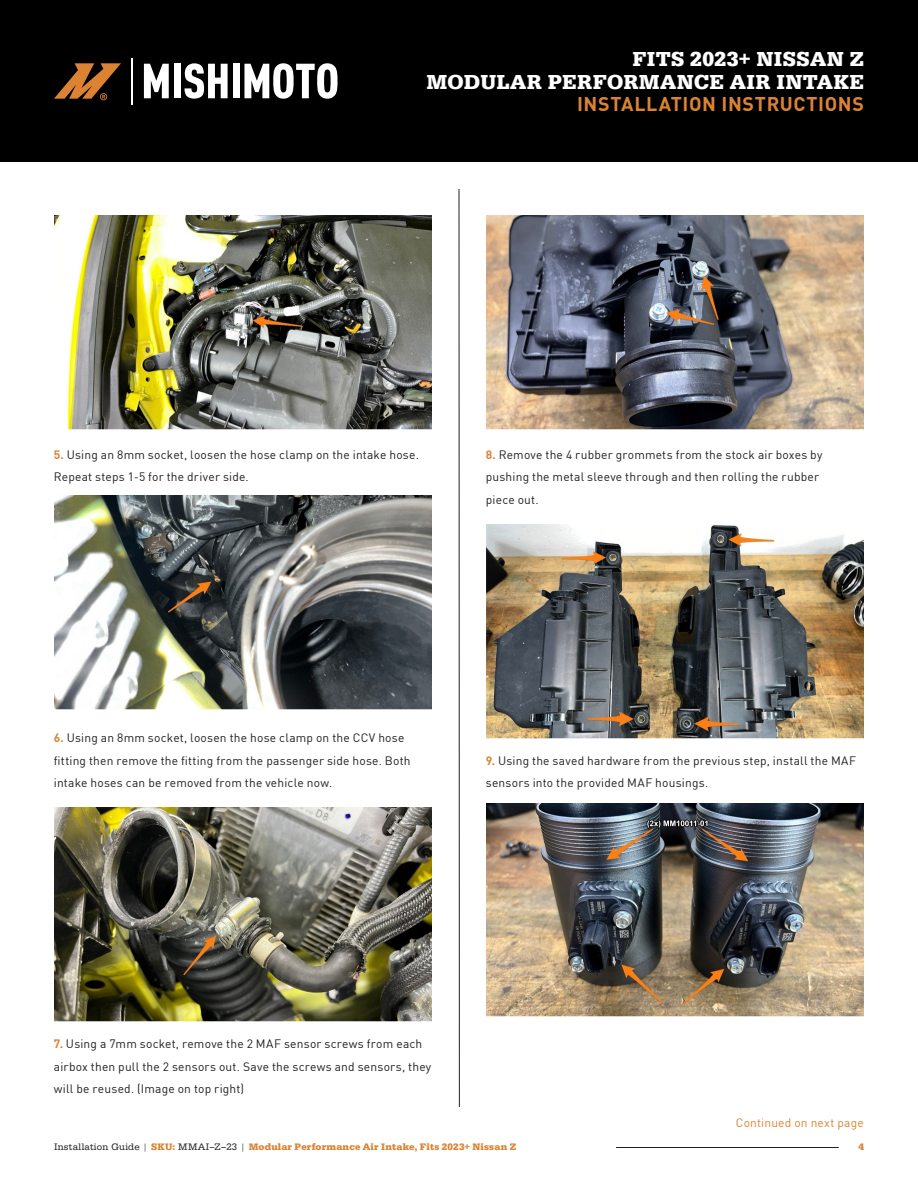
<style>
.page{position:relative;width:918px;height:1188px;background:#fff}
.page>*{position:absolute;margin:0;border:0;box-sizing:border-box;transform-origin:0 0}
.t1{font:700 21px/23.1px "Egyptienne URW";letter-spacing:.015em;color:#fff;text-align:right}
.t2{font:700 19.5px "DINOT";letter-spacing:.03em;color:#dc8333}
.Installation_Guide_Instructions{font:12px/22.5px "DINOT";letter-spacing:.015em;color:#231f20}
.t3{font:12px "DINOT";letter-spacing:.015em;color:#dc8333}
.t4{font:700 9.75px "Egyptienne URW";letter-spacing:.02em;color:#dc8333}
.s1{font-weight:700;color:#dc8333}
.s2{font-weight:400;color:#231f20}
</style>
<div class="page">
<div style="left:0;top:0;width:918px;height:162px;background:#000001"></div>
<svg style="left:144px;top:64px;width:25px;height:34px"></svg>
<div style="left:174px;top:64px;width:7px;height:34px;background:#fff"></div>
<svg style="left:185px;top:63px;width:43px;height:36px"></svg>
<div style="left:233px;top:64px;width:6px;height:34px;background:#fff"></div>
<svg style="left:244px;top:63px;width:94px;height:36px"></svg>
<hr style="left:131px;top:58px;width:2px;height:46px;background:#fff">
<svg style="left:54px;top:63px;width:67px;height:37px"></svg>
<hr style="left:459px;top:189px;width:1px;height:918px;background:#231f20">
<hr style="left:616px;top:1147px;width:223px;height:1px;background:#231f20">
<img style="left:54px;top:216px;width:378px;height:213px">
<img style="left:54px;top:496px;width:378px;height:213px">
<img style="left:54px;top:808px;width:378px;height:213px">
<img style="left:486px;top:216px;width:378px;height:213px">
<img style="left:486px;top:525px;width:378px;height:213px">
<img style="left:486px;top:803px;width:378px;height:213px">
<h1 class="t1" style="left:427px;top:48px;width:439px">FITS 2023+ NISSAN Z<br>MODULAR PERFORMANCE AIR INTAKE</h1>
<h2 class="t2" style="left:577px;top:88px;width:288px">INSTALLATION INSTRUCTIONS</h2>
<p class="Installation_Guide_Instructions" style="left:54px;top:442px;width:367px"><span class="s1">5.</span> Using an 8mm socket, loosen the hose clamp on the intake hose.<br>Repeat steps 1-5 for the driver side.</p>
<p class="Installation_Guide_Instructions" style="left:486px;top:442px;width:338px"><span class="s1">8.</span> Remove the 4 rubber grommets from the stock air boxes by pushing the metal sleeve through and then rolling the rubber piece out.</p>
<p class="Installation_Guide_Instructions" style="left:54px;top:726px;width:358px"><span class="s1">6.</span> Using an 8mm socket, loosen the hose clamp on the CCV hose fitting then remove the fitting from the passenger side hose. Both intake hoses can be removed from the vehicle now.</p>
<p class="Installation_Guide_Instructions" style="left:486px;top:748px;width:372px"><span class="s1">9.</span> Using the saved hardware from the previous step, install the MAF sensors into the provided MAF housings.</p>
<p class="Installation_Guide_Instructions" style="left:54px;top:1032px;width:379px"><span class="s1">7.</span> Using a 7mm socket, remove the 2 MAF sensor screws from each airbox then pull the 2 sensors out. Save the screws and sensors, they will be reused. (Image on top right)</p>
<p class="t4" style="left:54px;top:1141px;width:464px"><span class="s2">Installation Guide |</span> SKU: <span class="s2">MMAI–Z–23 |</span> Modular Performance Air Intake, Fits 2023+ Nissan Z</p>
<p class="t3" style="left:736px;top:1113px;width:130px">Continued on next page</p>
<p class="t4" style="left:859px;top:1141px;width:7px">4</p>
</div>
